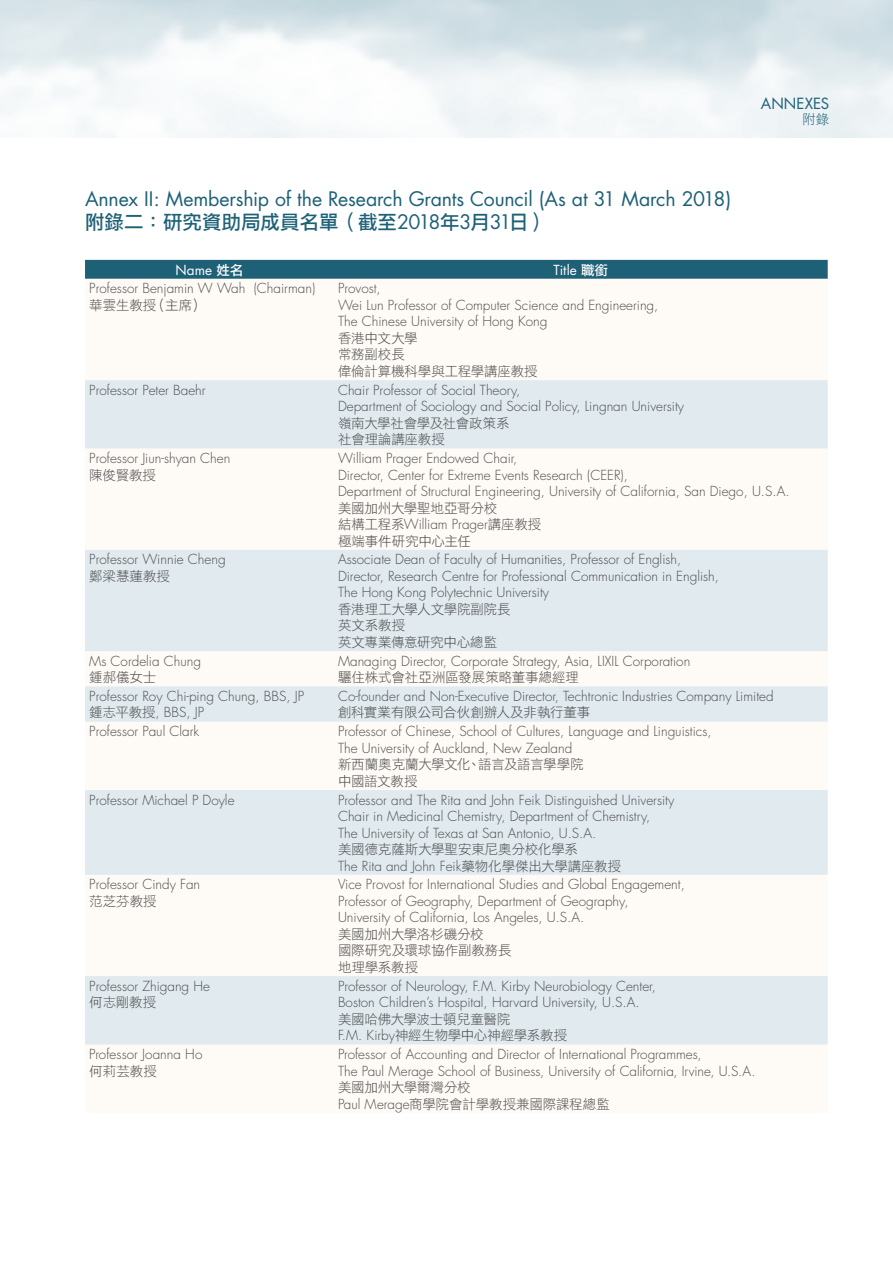
<style>
.page{position:relative;width:893px;height:1263px;background:#fff}
.page>*{position:absolute;margin:0;border:0;box-sizing:border-box;transform-origin:0 0}
.t1{font:19.5px "Futura";letter-spacing:-.01em;color:#1e6177}
.t2{font:19.5px "DF Li Hei Std W5";color:#1e6177}
.t3{font:15px "Futura";letter-spacing:.005em;color:#1e6177}
.t4{font:300 13.5px "Futura";color:#4b4c4d}
.t5{font:13.5px "DF Li Hei Std W3";letter-spacing:-.015em;color:#4b4c4d}
.t6{font:13.5px "Futura";letter-spacing:.005em;color:#fff}
.t7{font:13.5px "DF Li Hei Std W3";color:#1e6177}
.s1{font-family:"Futura"}
.s2{font-family:"DF Li Hei Std W5"}
.s3{font-family:"DF Li Hei Std W3";font-weight:400}
.s4{font-family:"Futura";font-weight:300}
</style>
<div class="page">
<div style="left:85px;top:260px;width:743px;height:19px;background:#1e6177"></div>
<svg style="left:85px;top:380px;width:743px;height:664px;fill:#e1eaef"></svg>
<img style="left:0;top:0;width:1px;height:137px">
<p class="t1" style="left:85px;top:186px;width:648px">Annex II: Membership of the Research Grants Council (As at 31 March 2018)</p>
<p class="t2" style="left:85px;top:212px;width:464px">附錄二：研究資助局成員名單（截至<span class="s1">2018</span>年<span class="s1">3</span>月<span class="s1">31</span>日）</p>
<p class="t6" style="left:175px;top:261px;width:69px">Name <span class="s2">姓名</span></p>
<p class="t6" style="left:553px;top:261px;width:56px">Title <span class="s2">職銜</span></p>
<p class="t4" style="left:89px;top:280px;width:228px">Professor Benjamin W Wah (Chairman)</p>
<p class="t5" style="left:89px;top:298px;width:116px">華雲生教授（主席）</p>
<p class="t4" style="left:338px;top:280px;width:44px">Provost,</p>
<p class="t4" style="left:338px;top:297px;width:322px">Wei Lun Professor of Computer Science and Engineering,</p>
<p class="t4" style="left:338px;top:313px;width:211px">The Chinese University of Hong Kong</p>
<p class="t5" style="left:338px;top:331px;width:81px">香港中文大學</p>
<p class="t5" style="left:338px;top:347px;width:68px">常務副校長</p>
<p class="t5" style="left:338px;top:364px;width:201px">偉倫計算機科學與工程學講座教授</p>
<p class="t3" style="left:761px;top:94px;width:70px">ANNEXES</p>
<p class="t7" style="left:802px;top:112px;width:28px">附錄</p>
<p class="t4" style="left:89px;top:382px;width:118px">Professor Peter Baehr</p>
<p class="t4" style="left:338px;top:382px;width:184px">Chair Professor of Social Theory,</p>
<p class="t4" style="left:338px;top:398px;width:348px">Department of Sociology and Social Policy, Lingnan University</p>
<p class="t5" style="left:338px;top:416px;width:173px">嶺南大學社會學及社會政策系</p>
<p class="t5" style="left:338px;top:432px;width:108px">社會理論講座教授</p>
<p class="t4" style="left:89px;top:450px;width:143px">Professor Jiun-shyan Chen</p>
<p class="t5" style="left:89px;top:467px;width:68px">陳俊賢教授</p>
<p class="t4" style="left:338px;top:450px;width:181px">William Prager Endowed Chair,</p>
<p class="t4" style="left:338px;top:466px;width:291px">Director, Center for Extreme Events Research (CEER),</p>
<p class="t4" style="left:338px;top:483px;width:453px">Department of Structural Engineering, University of California, San Diego, U.S.A.</p>
<p class="t5" style="left:338px;top:500px;width:161px">美國加州大學聖地亞哥分校</p>
<p class="t4" style="left:338px;top:516px;width:205px"><span class="s3">結構工程系</span>William Prager<span class="s3">講座教授</span></p>
<p class="t5" style="left:338px;top:533px;width:135px">極端事件研究中心主任</p>
<p class="t4" style="left:89px;top:551px;width:138px">Professor Winnie Cheng</p>
<p class="t5" style="left:89px;top:569px;width:82px">鄭梁慧蓮教授</p>
<p class="t4" style="left:338px;top:551px;width:345px">Associate Dean of Faculty of Humanities, Professor of English,</p>
<p class="t4" style="left:338px;top:568px;width:383px">Director, Research Centre for Professional Communication in English,</p>
<p class="t4" style="left:338px;top:584px;width:213px">The Hong Kong Polytechnic University</p>
<p class="t5" style="left:338px;top:602px;width:174px">香港理工大學人文學院副院長</p>
<p class="t5" style="left:338px;top:618px;width:69px">英文系教授</p>
<p class="t5" style="left:338px;top:635px;width:161px">英文專業傳意研究中心總監</p>
<p class="t4" style="left:89px;top:652px;width:113px">Ms Cordelia Chung</p>
<p class="t5" style="left:89px;top:670px;width:69px">鍾郝儀女士</p>
<p class="t4" style="left:338px;top:652px;width:354px">Managing Director, Corporate Strategy, Asia, LIXIL Corporation</p>
<p class="t5" style="left:338px;top:670px;width:243px">驪住株式會社亞洲區發展策略董事總經理</p>
<p class="t4" style="left:89px;top:688px;width:216px">Professor Roy Chi-ping Chung, BBS, JP</p>
<p class="t4" style="left:89px;top:704px;width:116px"><span class="s3">鍾志平教授</span>, BBS, JP</p>
<p class="t4" style="left:338px;top:688px;width:437px">Co-founder and Non-Executive Director, Techtronic Industries Company Limited</p>
<p class="t5" style="left:338px;top:705px;width:254px">創科實業有限公司合伙創辦人及非執行董事</p>
<p class="t4" style="left:89px;top:723px;width:111px">Professor Paul Clark</p>
<p class="t4" style="left:338px;top:723px;width:375px">Professor of Chinese, School of Cultures, Language and Linguistics,</p>
<p class="t4" style="left:338px;top:740px;width:236px">The University of Auckland, New Zealand</p>
<p class="t5" style="left:338px;top:757px;width:247px">新西蘭奧克蘭大學文化、語言及語言學學院</p>
<p class="t5" style="left:338px;top:774px;width:81px">中國語文教授</p>
<p class="t4" style="left:89px;top:791px;width:147px">Professor Michael P Doyle</p>
<p class="t4" style="left:338px;top:791px;width:338px">Professor and The Rita and John Feik Distinguished University</p>
<p class="t4" style="left:338px;top:808px;width:314px">Chair in Medicinal Chemistry, Department of Chemistry,</p>
<p class="t4" style="left:338px;top:824px;width:260px">The University of Texas at San Antonio, U.S.A.</p>
<p class="t5" style="left:338px;top:842px;width:241px">美國德克薩斯大學聖安東尼奧分校化學系</p>
<p class="t4" style="left:338px;top:857px;width:285px">The Rita and John Feik<span class="s3">藥物化學傑出大學講座教授</span></p>
<p class="t4" style="left:89px;top:876px;width:112px">Professor Cindy Fan</p>
<p class="t5" style="left:89px;top:894px;width:69px">范芝芬教授</p>
<p class="t4" style="left:338px;top:876px;width:348px">Vice Provost for International Studies and Global Engagement,</p>
<p class="t4" style="left:338px;top:893px;width:292px">Professor of Geography, Department of Geography,</p>
<p class="t4" style="left:338px;top:909px;width:248px">University of California, Los Angeles, U.S.A.</p>
<p class="t5" style="left:338px;top:927px;width:147px">美國加州大學洛杉磯分校</p>
<p class="t5" style="left:338px;top:943px;width:175px">國際研究及環球協作副教務長</p>
<p class="t5" style="left:338px;top:960px;width:82px">地理學系教授</p>
<p class="t4" style="left:89px;top:977px;width:122px">Professor Zhigang He</p>
<p class="t5" style="left:89px;top:995px;width:68px">何志剛教授</p>
<p class="t4" style="left:89px;top:1046px;width:115px">Professor Joanna Ho</p>
<p class="t5" style="left:89px;top:1063px;width:69px">何莉芸教授</p>
<p class="t4" style="left:338px;top:977px;width:319px">Professor of Neurology, F.M. Kirby Neurobiology Center,</p>
<p class="t4" style="left:338px;top:994px;width:303px">Boston Children’s Hospital, Harvard University, U.S.A.</p>
<p class="t5" style="left:338px;top:1011px;width:174px">美國哈佛大學波士頓兒童醫院</p>
<p class="t5" style="left:338px;top:1028px;width:231px"><span class="s4">F.M. Kirby</span>神經生物學中心神經學系教授</p>
<p class="t4" style="left:338px;top:1046px;width:365px">Professor of Accounting and Director of International Programmes,</p>
<p class="t4" style="left:338px;top:1062px;width:419px">The Paul Merage School of Business, University of California, Irvine, U.S.A.</p>
<p class="t5" style="left:338px;top:1080px;width:134px">美國加州大學爾灣分校</p>
<p class="t5" style="left:338px;top:1096px;width:273px"><span class="s4">Paul Merage</span>商學院會計學教授兼國際課程總監</p>
</div>
